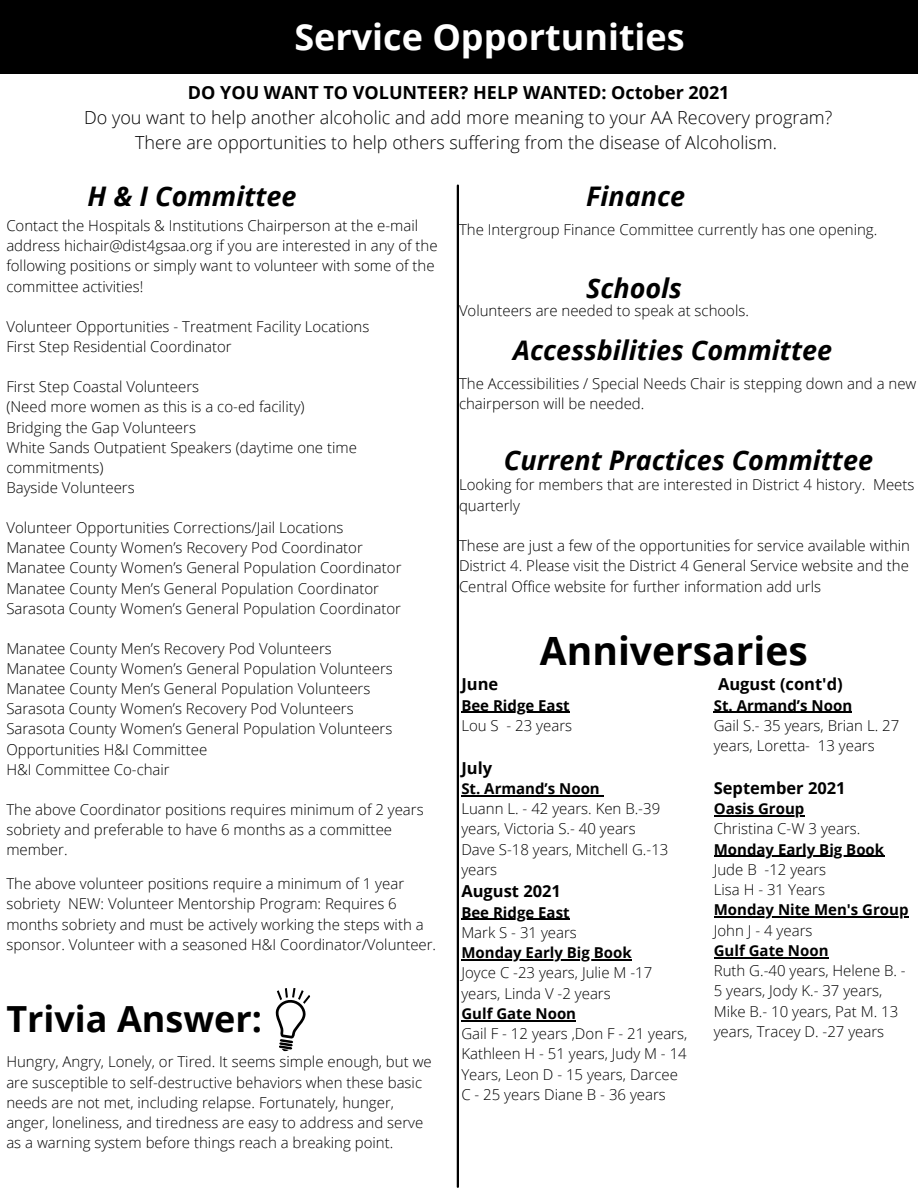
<style>
.page{position:relative;width:918px;height:1188px;background:#fff}
.page>*{position:absolute;margin:0;border:0;box-sizing:border-box;transform-origin:0 0}
.t1{font:700 39px "Open Sans";color:#000}
.t2{font:700 36px "Open Sans";color:#fff}
.t3{font:700 36px "Open Sans";color:#000}
.t4{font:italic 700 27px "Open Sans";color:#000}
.t5{font:300 18px "Open Sans";color:#000}
.t6{font:700 18px "Open Sans";color:#000}
.t7{font:700 16.5px "Open Sans";color:#000}
.t8{font:300 15px/20.2px "Open Sans";color:#000}
.t9{font:700 15px "Open Sans";color:#000}
</style>
<div class="page">
<div style="left:0;top:0;width:918px;height:73px;background:#000"></div>
<hr style="left:714px;top:712px;width:138px;height:1px;background:#000">
<hr style="left:714px;top:815px;width:90px;height:1px;background:#000">
<hr style="left:714px;top:856px;width:170px;height:1px;background:#000">
<hr style="left:714px;top:916px;width:195px;height:2px;background:#000">
<hr style="left:714px;top:957px;width:115px;height:1px;background:#000">
<hr style="left:457px;top:186px;width:2px;height:1001px;background:#000">
<hr style="left:461px;top:712px;width:109px;height:1px;background:#000">
<hr style="left:461px;top:795px;width:139px;height:1px;background:#000">
<hr style="left:461px;top:919px;width:109px;height:1px;background:#000">
<hr style="left:461px;top:959px;width:171px;height:1px;background:#000">
<hr style="left:461px;top:1020px;width:115px;height:1px;background:#000">
<svg style="left:275px;top:988px;width:35px;height:64px"></svg>
<p class="t2" style="left:294px;top:11px;width:392px">Service Opportunities</p>
<p class="t6" style="left:188px;top:80px;width:543px">DO YOU WANT TO VOLUNTEER? HELP WANTED: October 2021</p>
<p class="t5" style="left:84px;top:105px;width:750px">Do you want to help another alcoholic and add more meaning to your AA Recovery program?</p>
<p class="t5" style="left:135px;top:130px;width:644px">There are opportunities to help others suffering from the disease of Alcoholism.</p>
<p class="t4" style="left:88px;top:177px;width:211px">H &amp; I Committee</p>
<p class="t4" style="left:586px;top:177px;width:101px">Finance</p>
<p class="t8" style="left:6px;top:215px;width:433px">Contact the Hospitals &amp; Institutions Chairperson at the e-mail address hichair@dist4gsaa.org if you are interested in any of the following positions or simply want to volunteer with some of the committee activities!</p>
<p class="t8" style="left:6px;top:316px;width:365px">Volunteer Opportunities - Treatment Facility Locations</p>
<p class="t8" style="left:6px;top:336px;width:227px">First Step Residential Coordinator</p>
<p class="t8" style="left:6px;top:376px;width:194px">First Step Coastal Volunteers</p>
<p class="t8" style="left:6px;top:396px;width:300px">(Need more women as this is a co-ed facility)</p>
<p class="t8" style="left:6px;top:417px;width:191px">Bridging the Gap Volunteers</p>
<p class="t8" style="left:6px;top:437px;width:352px">White Sands Outpatient Speakers (daytime one time commitments)</p>
<p class="t8" style="left:6px;top:477px;width:130px">Bayside Volunteers</p>
<p class="t8" style="left:6px;top:517px;width:339px">Volunteer Opportunities Corrections/Jail Locations</p>
<p class="t8" style="left:6px;top:537px;width:358px">Manatee County Women’s Recovery Pod Coordinator</p>
<p class="t8" style="left:6px;top:557px;width:397px">Manatee County Women’s General Population Coordinator</p>
<p class="t8" style="left:6px;top:578px;width:374px">Manatee County Men’s General Population Coordinator</p>
<p class="t8" style="left:6px;top:598px;width:396px">Sarasota County Women’s General Population Coordinator</p>
<p class="t8" style="left:6px;top:638px;width:327px">Manatee County Men’s Recovery Pod Volunteers</p>
<p class="t8" style="left:6px;top:658px;width:388px">Manatee County Women’s General Population Volunteers</p>
<p class="t8" style="left:6px;top:678px;width:366px">Manatee County Men’s General Population Volunteers</p>
<p class="t8" style="left:6px;top:698px;width:349px">Sarasota County Women’s Recovery Pod Volunteers</p>
<p class="t8" style="left:6px;top:718px;width:388px">Sarasota County Women’s General Population Volunteers</p>
<p class="t8" style="left:6px;top:739px;width:203px">Opportunities H&amp;I Committee</p>
<p class="t8" style="left:6px;top:759px;width:165px">H&amp;I Committee Co-chair</p>
<p class="t8" style="left:6px;top:799px;width:419px">The above Coordinator positions requires minimum of 2 years sobriety and preferable to have 6 months as a committee member.</p>
<p class="t8" style="left:6px;top:873px;width:431px">The above volunteer positions require a minimum of 1 year sobriety NEW: Volunteer Mentorship Program: Requires 6 months sobriety and must be actively working the steps with a sponsor. Volunteer with a seasoned H&amp;I Coordinator/Volunteer.</p>
<p class="t3" style="left:6px;top:994px;width:257px">Trivia Answer:</p>
<p class="t8" style="left:6px;top:1052px;width:427px">Hungry, Angry, Lonely, or Tired. It seems simple enough, but we are susceptible to self-destructive behaviors when these basic needs are not met, including relapse. Fortunately, hunger, anger, loneliness, and tiredness are easy to address and serve as a warning system before things reach a breaking point.</p>
<p class="t8" style="left:459px;top:219px;width:420px">The Intergroup Finance Committee currently has one opening.</p>
<p class="t4" style="left:586px;top:269px;width:97px">Schools</p>
<p class="t8" style="left:459px;top:300px;width:292px">Volunteers are needed to speak at schools.</p>
<p class="t4" style="left:513px;top:331px;width:320px">Accessbilities Committee</p>
<p class="t8" style="left:459px;top:373px;width:459px">The Accessibilities / Special Needs Chair is stepping down and a new chairperson will be needed.</p>
<p class="t4" style="left:504px;top:441px;width:371px">Current Practices Committee</p>
<p class="t8" style="left:459px;top:474px;width:457px">Looking for members that are interested in District 4 history. Meets quarterly</p>
<p class="t8" style="left:459px;top:535px;width:453px;text-align:justify">These are just a few of the opportunities for service available within District 4. Please visit the District 4 General Service website and the Central Office website for further information add urls</p>
<p class="t1" style="left:540px;top:623px;width:269px">Anniversaries</p>
<p class="t7" style="left:718px;top:673px;width:126px">August (cont'd)</p>
<p class="t9" style="left:714px;top:695px;width:140px">St. Armand’s Noon</p>
<p class="t8" style="left:714px;top:715px;width:187px">Gail S.- 35 years, Brian L. 27 years, Loretta- 13 years</p>
<p class="t7" style="left:714px;top:776px;width:133px">September 2021</p>
<p class="t9" style="left:714px;top:798px;width:92px">Oasis Group</p>
<p class="t8" style="left:714px;top:818px;width:148px">Christina C-W 3 years.</p>
<p class="t9" style="left:714px;top:839px;width:172px">Monday Early Big Book</p>
<p class="t8" style="left:714px;top:859px;width:114px">Jude B -12 years</p>
<p class="t8" style="left:714px;top:879px;width:113px">Lisa H - 31 Years</p>
<p class="t9" style="left:714px;top:899px;width:196px">Monday Nite Men's Group</p>
<p class="t8" style="left:714px;top:920px;width:100px">John J - 4 years</p>
<p class="t9" style="left:714px;top:940px;width:116px">Gulf Gate Noon</p>
<p class="t8" style="left:714px;top:960px;width:194px">Ruth G.-40 years, Helene B. -<br>5 years, Jody K.- 37 years,<br>Mike B.- 10 years, Pat M. 13 years, Tracey D. -27 years</p>
<p class="t7" style="left:461px;top:673px;width:38px">June</p>
<p class="t9" style="left:461px;top:695px;width:110px">Bee Ridge East</p>
<p class="t8" style="left:461px;top:715px;width:112px">Lou S - 23 years</p>
<p class="t7" style="left:461px;top:756px;width:32px">July</p>
<p class="t9" style="left:461px;top:778px;width:140px">St. Armand’s Noon</p>
<p class="t8" style="left:461px;top:798px;width:200px">Luann L. - 42 years. Ken B.-39 years, Victoria S.- 40 years</p>
<p class="t8" style="left:461px;top:839px;width:209px">Dave S-18 years, Mitchell G.-13 years</p>
<p class="t7" style="left:461px;top:880px;width:101px">August 2021</p>
<p class="t9" style="left:461px;top:902px;width:110px">Bee Ridge East</p>
<p class="t8" style="left:461px;top:922px;width:117px">Mark S - 31 years</p>
<p class="t9" style="left:461px;top:942px;width:172px">Monday Early Big Book</p>
<p class="t8" style="left:461px;top:962px;width:192px">Joyce C -23 years, Julie M -17 years, Linda V -2 years</p>
<p class="t9" style="left:461px;top:1003px;width:116px">Gulf Gate Noon</p>
<p class="t8" style="left:461px;top:1023px;width:227px">Gail F - 12 years ,Don F - 21 years,<br>Kathleen H - 51 years, Judy M - 14<br>Years, Leon D - 15 years, Darcee<br>C - 25 years Diane B - 36 years</p>
</div>
